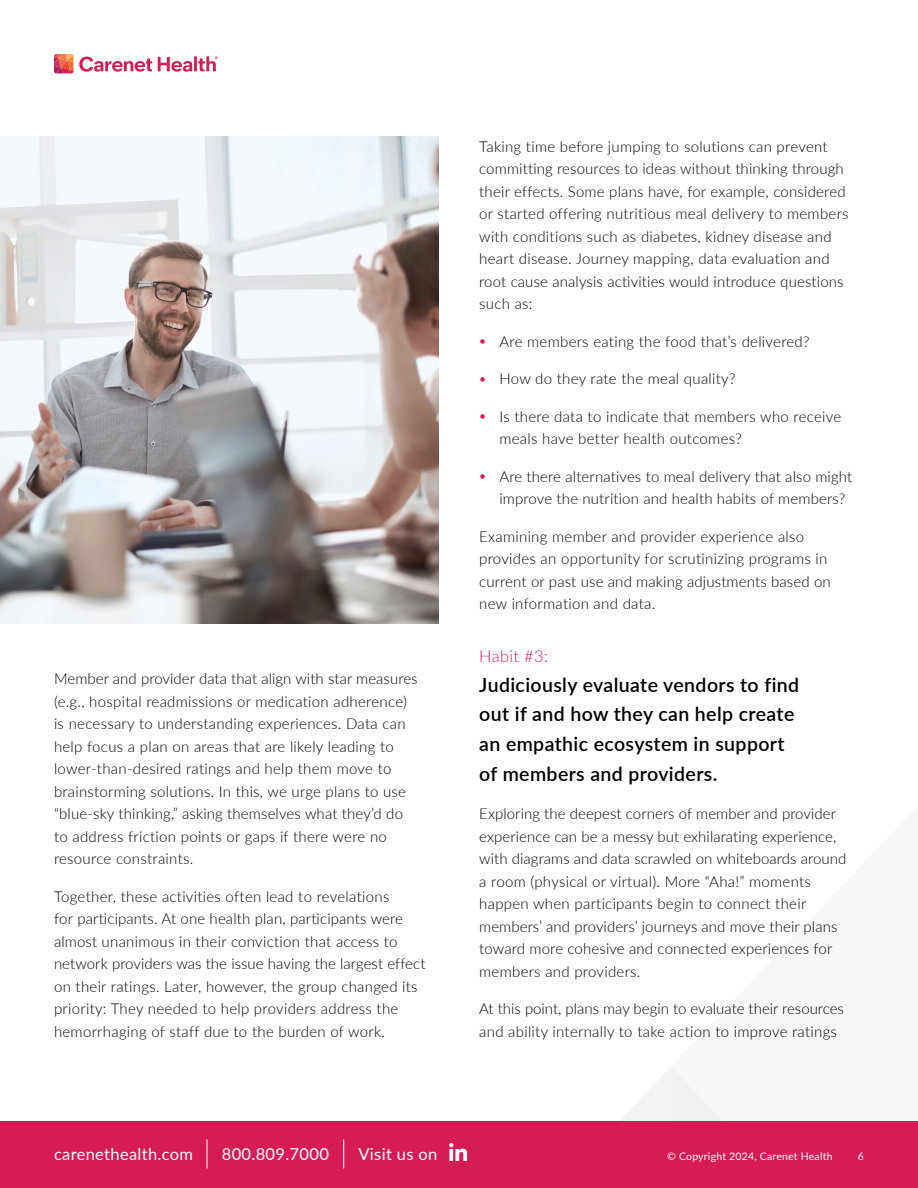
<style>
.page{position:relative;width:918px;height:1188px;background:#fff}
.page>*{position:absolute;margin:0;border:0;box-sizing:border-box;transform-origin:0 0}
.t1{font:600 19.5px/30px "Lato";letter-spacing:.02em;color:#000}
.t2{font:16.5px "Lato";letter-spacing:.02em;color:#fff}
.t3{font:300 16.5px "Lato";letter-spacing:.02em;color:#d51c57}
.t4{font:300 15px/22.5px "Lato";letter-spacing:.015em;color:#000}
.t5{font:10.5px "Lato";letter-spacing:.02em;color:#fff}
.s1{font-weight:400;font-size:12px;color:#d51c57}
</style>
<div class="page">
<div style="left:671px;top:1067px;width:52px;height:54px;background:#f3f4f4"></div>
<div style="left:0;top:1121px;width:918px;height:67px;background:#d51c57"></div>
<svg style="left:158px;top:57px;width:34px;height:15px"></svg>
<hr style="left:194px;top:56px;width:3px;height:15px;background:#d51c57">
<svg style="left:198px;top:56px;width:20px;height:15px"></svg>
<svg style="left:79px;top:57px;width:73px;height:15px"></svg>
<svg style="left:54px;top:54px;width:19px;height:19px"></svg>
<hr style="left:207px;top:1139px;width:1px;height:30px;background:#fff">
<hr style="left:343px;top:1139px;width:1px;height:30px;background:#fff">
<svg style="left:449px;top:1143px;width:18px;height:18px"></svg>
<img style="left:0;top:136px;width:439px;height:488px">
<p class="t4" style="left:54px;top:667px;width:365px">Member and provider data that align with star measures (e.g., hospital readmissions or medication adherence) is necessary to understanding experiences. Data can help focus a plan on areas that are likely leading to lower-than-desired ratings and help them move to brainstorming solutions. In this, we urge plans to use “blue-sky thinking,” asking themselves what they’d do to address friction points or gaps if there were no resource constraints.</p>
<p class="t4" style="left:54px;top:884px;width:373px">Together, these activities often lead to revelations<br>for participants. At one health plan, participants were almost unanimous in their conviction that access to network providers was the issue having the largest effect on their ratings. Later, however, the group changed its priority: They needed to help providers address the hemorrhaging of staff due to the burden of work.</p>
<p class="t4" style="left:479px;top:134px;width:371px">Taking time before jumping to solutions can prevent committing resources to ideas without thinking through their effects. Some plans have, for example, considered or started offering nutritious meal delivery to members with conditions such as diabetes, kidney disease and heart disease. Journey mapping, data evaluation and root cause analysis activities would introduce questions such as:</p>
<p class="t4" style="left:479px;top:329px;width:332px"><span class="s1">•</span> Are members eating the food that’s delivered?</p>
<p class="t4" style="left:479px;top:367px;width:258px"><span class="s1">•</span> How do they rate the meal quality?</p>
<p class="t4" style="left:500px;top:404px;width:343px;text-indent:-20px"><span class="s1">•</span> Is there data to indicate that members who receive meals have better health outcomes?</p>
<p class="t4" style="left:500px;top:464px;width:354px;text-indent:-20px"><span class="s1">•</span> Are there alternatives to meal delivery that also might improve the nutrition and health habits of members?</p>
<p class="t4" style="left:479px;top:524px;width:353px">Examining member and provider experience also provides an opportunity for scrutinizing programs in current or past use and making adjustments based on new information and data.</p>
<p class="t3" style="left:479px;top:644px;width:70px">Habit #3:</p>
<h1 class="t1" style="left:479px;top:669px;width:321px">Judiciously evaluate vendors to find out if and how they can help create an empathic ecosystem in support of members and providers.</h1>
<p class="t4" style="left:479px;top:802px;width:369px">Exploring the deepest corners of member and provider experience can be a messy but exhilarating experience, with diagrams and data scrawled on whiteboards around a room (physical or virtual). More “Aha!” moments happen when participants begin to connect their members’ and providers’ journeys and move their plans toward more cohesive and connected experiences for members and providers.</p>
<p class="t4" style="left:479px;top:997px;width:366px">At this point, plans may begin to evaluate their resources and ability internally to take action to improve ratings</p>
<p class="t2" style="left:54px;top:1142px;width:141px">carenethealth.com</p>
<p class="t2" style="left:222px;top:1142px;width:109px">800.809.7000</p>
<p class="t2" style="left:358px;top:1142px;width:80px">Visit us on</p>
<p class="t5" style="left:667px;top:1148px;width:167px">© Copyright 2024, Carenet Health</p>
<p class="t5" style="left:858px;top:1148px;width:8px">6</p>
</div>
